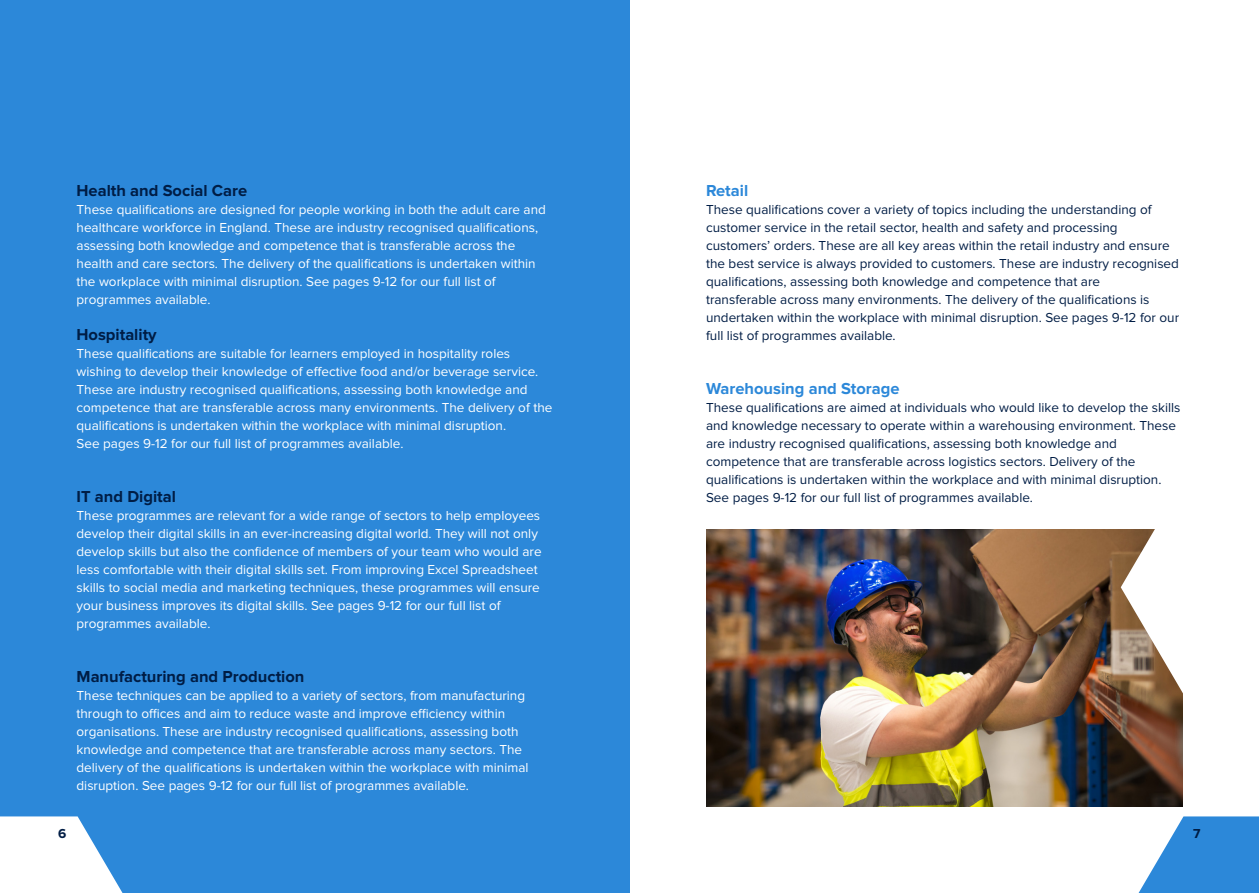
<style>
.page{position:relative;width:1259px;height:893px;background:#fff}
.page>*{position:absolute;margin:0;border:0;box-sizing:border-box;transform-origin:0 0}
.t1{font:700 16.5px "Proxima Nova";color:#001d45}
.t2{font:700 16.5px "Proxima Nova";color:#2c88d9}
.t3{font:13.5px/18px "Proxima Nova";color:#fff}
.t4{font:13.5px/18px "Proxima Nova";color:#001d45}
.t5{font:700 13.5px "Proxima Nova";color:#001d45}
</style>
<div class="page">
<div style="left:0;top:0;width:629px;height:893px;background:#2c88d9"></div>
<svg style="left:1138px;top:816px;width:121px;height:77px"></svg>
<svg style="left:0;top:816px;width:122px;height:77px"></svg>
<img style="left:706px;top:529px;width:476px;height:277px">
<svg style="left:1120px;top:529px;width:63px;height:167px"></svg>
<p class="t1" style="left:77px;top:183px;width:172px">Health and Social Care</p>
<p class="t3" style="left:77px;top:201px;width:471px">These qualifications are designed for people working in both the adult care and healthcare workforce in England. These are industry recognised qualifications, assessing both knowledge and competence that is transferable across the health and care sectors. The delivery of the qualifications is undertaken within the workplace with minimal disruption. See pages 9-12 for our full list of programmes available.</p>
<p class="t1" style="left:77px;top:327px;width:82px">Hospitality</p>
<p class="t3" style="left:77px;top:345px;width:477px">These qualifications are suitable for learners employed in hospitality roles wishing to develop their knowledge of effective food and/or beverage service.<br>These are industry recognised qualifications, assessing both knowledge and competence that are transferable across many environments. The delivery of the qualifications is undertaken within the workplace with minimal disruption.<br>See pages 9-12 for our full list of programmes available.</p>
<p class="t1" style="left:77px;top:489px;width:101px">IT and Digital</p>
<p class="t3" style="left:77px;top:507px;width:466px">These programmes are relevant for a wide range of sectors to help employees develop their digital skills in an ever-increasing digital world. They will not only develop skills but also the confidence of members of your team who would are less comfortable with their digital skills set. From improving Excel Spreadsheet skills to social media and marketing techniques, these programmes will ensure your business improves its digital skills. See pages 9-12 for our full list of programmes available.</p>
<p class="t1" style="left:77px;top:669px;width:229px">Manufacturing and Production</p>
<p class="t3" style="left:77px;top:687px;width:453px">These techniques can be applied to a variety of sectors, from manufacturing through to offices and aim to reduce waste and improve efficiency within organisations. These are industry recognised qualifications, assessing both knowledge and competence that are transferable across many sectors. The delivery of the qualifications is undertaken within the workplace with minimal disruption. See pages 9-12 for our full list of programmes available.</p>
<p class="t2" style="left:706px;top:183px;width:44px">Retail</p>
<p class="t4" style="left:706px;top:201px;width:474px">These qualifications cover a variety of topics including the understanding of customer service in the retail sector, health and safety and processing customers’ orders. These are all key areas within the retail industry and ensure the best service is always provided to customers. These are industry recognised qualifications, assessing both knowledge and competence that are<br>transferable across many environments. The delivery of the qualifications is undertaken within the workplace with minimal disruption. See pages 9-12 for our full list of programmes available.</p>
<p class="t2" style="left:706px;top:381px;width:195px">Warehousing and Storage</p>
<p class="t4" style="left:706px;top:399px;width:476px">These qualifications are aimed at individuals who would like to develop the skills and knowledge necessary to operate within a warehousing environment. These are industry recognised qualifications, assessing both knowledge and competence that are transferable across logistics sectors. Delivery of the qualifications is undertaken within the workplace and with minimal disruption.<br>See pages 9-12 for our full list of programmes available.</p>
<p class="t5" style="left:58px;top:827px;width:10px">6</p>
<p class="t5" style="left:1193px;top:827px;width:9px">7</p>
</div>
